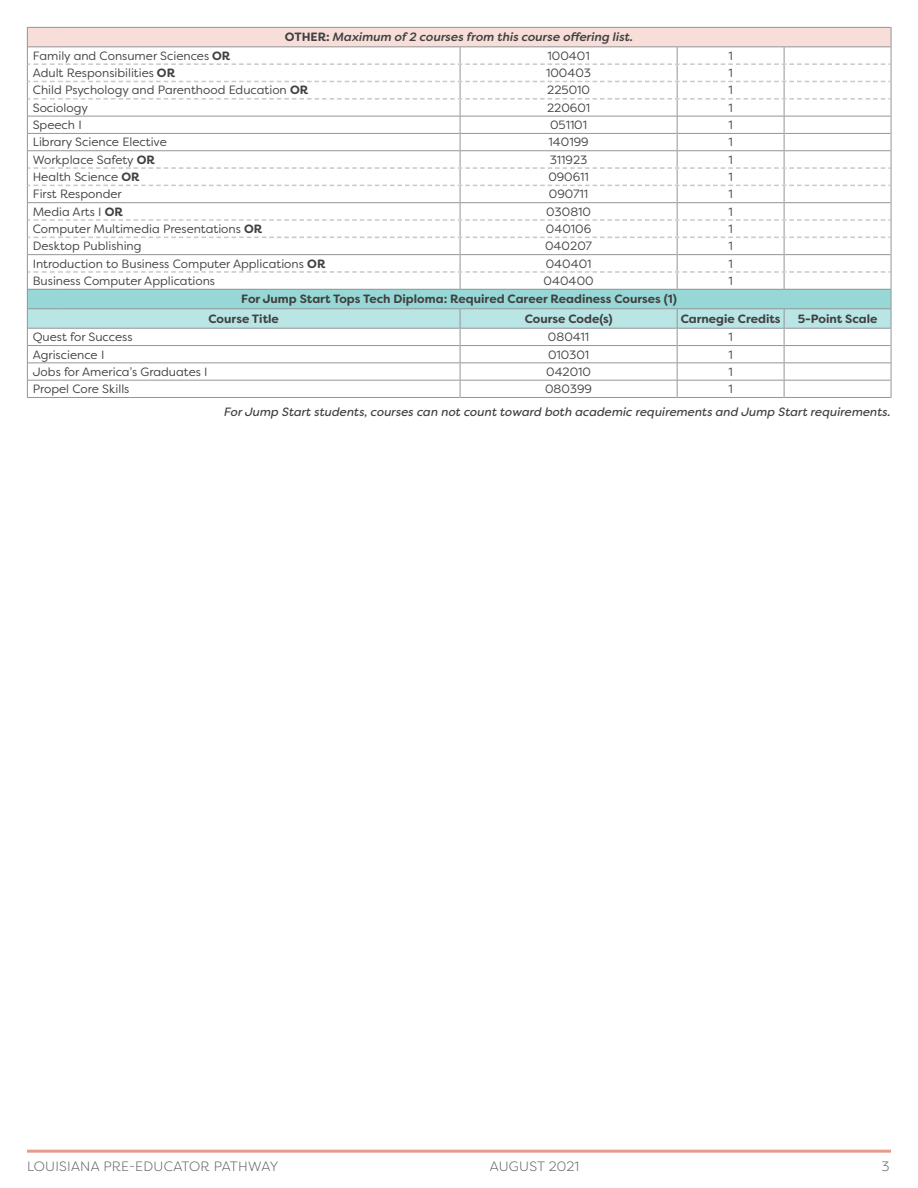
<style>
.page{position:relative;width:918px;height:1188px;background:#fff}
.page>*{position:absolute;margin:0;border:0;box-sizing:border-box;transform-origin:0 0}
.t1{font:300 13.5px "Filson Soft";letter-spacing:.02em;color:#58595b}
.t2{font:12px "Filson Soft";color:#414042}
.t3{font:700 12px "Filson Soft";color:#414042}
.t4{font:italic 12px "Filson Soft";color:#414042}
.t5{font:italic 500 12px "Filson Soft";color:#414042}
.s1{font-weight:700;font-style:normal}
.s2{font-weight:700}
</style>
<div class="page">
<hr style="left:27px;top:1150px;width:864px;height:3px;background:#e79b8d">
<svg style="left:27px;top:27px;width:865px;height:371px"></svg>
<p class="t5" style="left:285px;top:30px;width:350px"><span class="s1">OTHER:</span> Maximum of 2 courses from this course offering list.</p>
<p class="t2" style="left:33px;top:48px;width:199px">Family and Consumer Sciences <span class="s2">OR</span></p>
<p class="t2" style="left:548px;top:48px;width:44px">100401</p>
<p class="t2" style="left:728px;top:48px;width:6px">1</p>
<p class="t2" style="left:33px;top:65px;width:144px">Adult Responsibilities <span class="s2">OR</span></p>
<p class="t2" style="left:546px;top:65px;width:46px">100403</p>
<p class="t2" style="left:728px;top:65px;width:6px">1</p>
<p class="t2" style="left:33px;top:83px;width:277px">Child Psychology and Parenthood Education <span class="s2">OR</span></p>
<p class="t2" style="left:547px;top:83px;width:44px">225010</p>
<p class="t2" style="left:728px;top:83px;width:6px">1</p>
<p class="t2" style="left:33px;top:100px;width:57px">Sociology</p>
<p class="t2" style="left:547px;top:100px;width:45px">220601</p>
<p class="t2" style="left:728px;top:100px;width:6px">1</p>
<p class="t2" style="left:33px;top:117px;width:51px">Speech I</p>
<p class="t2" style="left:550px;top:117px;width:39px">051101</p>
<p class="t2" style="left:728px;top:117px;width:6px">1</p>
<p class="t2" style="left:33px;top:135px;width:136px">Library Science Elective</p>
<p class="t2" style="left:549px;top:135px;width:42px">140199</p>
<p class="t2" style="left:728px;top:135px;width:6px">1</p>
<p class="t2" style="left:33px;top:152px;width:124px">Workplace Safety <span class="s2">OR</span></p>
<p class="t2" style="left:550px;top:152px;width:39px">311923</p>
<p class="t2" style="left:728px;top:152px;width:6px">1</p>
<p class="t2" style="left:33px;top:169px;width:108px">Health Science <span class="s2">OR</span></p>
<p class="t2" style="left:548px;top:169px;width:42px">090611</p>
<p class="t2" style="left:728px;top:169px;width:6px">1</p>
<p class="t2" style="left:33px;top:187px;width:91px">First Responder</p>
<p class="t2" style="left:549px;top:187px;width:41px">090711</p>
<p class="t2" style="left:728px;top:187px;width:6px">1</p>
<p class="t2" style="left:33px;top:204px;width:92px">Media Arts I <span class="s2">OR</span></p>
<p class="t2" style="left:546px;top:204px;width:46px">030810</p>
<p class="t2" style="left:728px;top:204px;width:6px">1</p>
<p class="t2" style="left:33px;top:221px;width:231px">Computer Multimedia Presentations <span class="s2">OR</span></p>
<p class="t2" style="left:546px;top:221px;width:47px">040106</p>
<p class="t2" style="left:728px;top:221px;width:6px">1</p>
<p class="t2" style="left:33px;top:239px;width:110px">Desktop Publishing</p>
<p class="t2" style="left:545px;top:239px;width:48px">040207</p>
<p class="t2" style="left:728px;top:239px;width:6px">1</p>
<p class="t2" style="left:33px;top:256px;width:294px">Introduction to Business Computer Applications <span class="s2">OR</span></p>
<p class="t2" style="left:546px;top:256px;width:47px">040401</p>
<p class="t2" style="left:728px;top:256px;width:6px">1</p>
<p class="t2" style="left:33px;top:273px;width:184px">Business Computer Applications</p>
<p class="t2" style="left:544px;top:273px;width:51px">040400</p>
<p class="t2" style="left:728px;top:273px;width:6px">1</p>
<p class="t3" style="left:241px;top:291px;width:437px">For Jump Start Tops Tech Diploma: Required Career Readiness Courses (1)</p>
<p class="t3" style="left:209px;top:311px;width:72px">Course Title</p>
<p class="t3" style="left:525px;top:311px;width:89px">Course Code(s)</p>
<p class="t3" style="left:681px;top:311px;width:101px">Carnegie Credits</p>
<p class="t3" style="left:798px;top:311px;width:81px">5-Point Scale</p>
<p class="t2" style="left:33px;top:329px;width:101px">Quest for Success</p>
<p class="t2" style="left:548px;top:329px;width:43px">080411</p>
<p class="t2" style="left:728px;top:329px;width:6px">1</p>
<p class="t2" style="left:33px;top:347px;width:73px">Agriscience I</p>
<p class="t2" style="left:548px;top:347px;width:43px">010301</p>
<p class="t2" style="left:728px;top:347px;width:6px">1</p>
<p class="t2" style="left:33px;top:364px;width:176px">Jobs for America’s Graduates I</p>
<p class="t2" style="left:546px;top:364px;width:46px">042010</p>
<p class="t2" style="left:728px;top:364px;width:6px">1</p>
<p class="t2" style="left:33px;top:381px;width:98px">Propel Core Skills</p>
<p class="t2" style="left:545px;top:381px;width:48px">080399</p>
<p class="t2" style="left:728px;top:381px;width:6px">1</p>
<p class="t4" style="left:224px;top:404px;width:668px">For Jump Start students, courses can not count toward both academic requirements and Jump Start requirements.</p>
<p class="t1" style="left:27px;top:1158px;width:253px">LOUISIANA PRE-EDUCATOR PATHWAY</p>
<p class="t1" style="left:490px;top:1158px;width:91px">AUGUST 2021</p>
<p class="t1" style="left:882px;top:1158px;width:9px">3</p>
</div>
